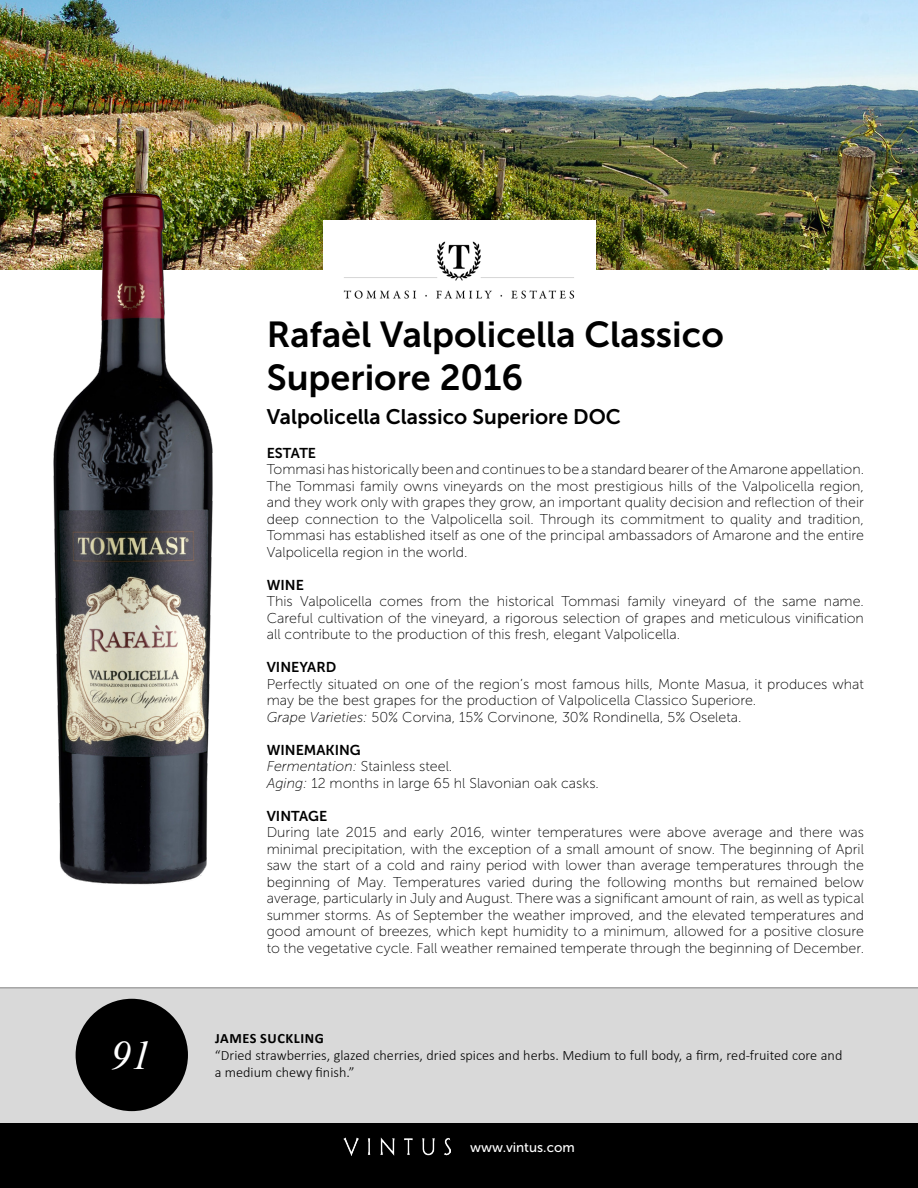
<style>
.page{position:relative;width:918px;height:1188px;background:#fff}
.page>*{position:absolute;margin:0;border:0;box-sizing:border-box;transform-origin:0 0}
.t1{font:italic 40.5px "Times New Roman";color:#fff}
.t2{font:36px/43.2px "Museo Sans 700";color:#000}
.t3{font:21px "Museo Sans 700";color:#000}
.t4{font:14.25px/16.5px "Museo Sans 100";color:#000;text-align:justify}
.t5{font:300 14.25px/17.1px "Calibri";color:#000}
.t6{font:14.25px "Museo Sans 700";color:#000}
.t7{font:700 14.25px "Calibri";letter-spacing:.04em;color:#000}
.t8{font:13.5px "Museo Sans 500";color:#fff}
.s1{font-style:italic}
</style>
<div class="page">
<img style="left:0;top:0;width:918px;height:270px">
<div style="left:0;top:1123px;width:918px;height:65px;background:#000"></div>
<img style="left:343px;top:1138px;width:108px;height:18px">
<div style="left:0;top:988px;width:918px;height:135px;background:#d9d9d9"></div>
<hr style="left:0;top:987px;width:918px;height:1px;background:#7e7e7e">
<img style="left:47px;top:189px;width:169px;height:696px">
<div style="left:76px;top:999px;width:112px;height:112px;background:#000;border-radius:50%"></div>
<div style="left:323px;top:220px;width:273px;height:100px;background:#fff"></div>
<img style="left:343px;top:241px;width:232px;height:58px">
<h1 class="t1" style="left:111px;top:1028px;width:42px">91</h1>
<h2 class="t2" style="left:267px;top:313px;width:459px">Rafaèl Valpolicella Classico<br>Superiore 2016</h2>
<h3 class="t3" style="left:267px;top:405px;width:356px">Valpolicella Classico Superiore DOC</h3>
<p class="t6" style="left:267px;top:445px;width:51px">ESTATE</p>
<p class="t4" style="left:267px;top:461px;width:599px">Tommasi has historically been and continues to be a standard bearer of the Amarone appellation.<br>The Tommasi family owns vineyards on the most prestigious hills of the Valpolicella region, and they work only with grapes they grow, an important quality decision and reflection of their deep connection to the Valpolicella soil. Through its commitment to quality and tradition, Tommasi has established itself as one of the principal ambassadors of Amarone and the entire Valpolicella region in the world.</p>
<p class="t6" style="left:267px;top:577px;width:39px">WINE</p>
<p class="t4" style="left:267px;top:593px;width:599px">This Valpolicella comes from the historical Tommasi family vineyard of the same name.<br>Careful cultivation of the vineyard, a rigorous selection of grapes and meticulous vinification all contribute to the production of this fresh, elegant Valpolicella.</p>
<p class="t6" style="left:267px;top:660px;width:71px">VINEYARD</p>
<p class="t4" style="left:267px;top:676px;width:599px;text-align:left">Perfectly situated on one of the region’s most famous hills, Monte Masua, it produces what may be the best grapes for the production of Valpolicella Classico Superiore.<br><span class="s1">Grape Varieties:</span> 50% Corvina, 15% Corvinone, 30% Rondinella, 5% Oseleta.</p>
<p class="t6" style="left:267px;top:742px;width:96px">WINEMAKING</p>
<p class="t4" style="left:267px;top:758px;width:334px"><span class="s1">Fermentation:</span> Stainless steel.<br><span class="s1">Aging:</span> 12 months in large 65 hl Slavonian oak casks.</p>
<p class="t6" style="left:267px;top:808px;width:62px">VINTAGE</p>
<p class="t4" style="left:267px;top:824px;width:599px">During late 2015 and early 2016, winter temperatures were above average and there was minimal precipitation, with the exception of a small amount of snow. The beginning of April saw the start of a cold and rainy period with lower than average temperatures through the beginning of May. Temperatures varied during the following months but remained below average, particularly in July and August. There was a significant amount of rain, as well as typical summer storms. As of September the weather improved, and the elevated temperatures and good amount of breezes, which kept humidity to a minimum, allowed for a positive closure to the vegetative cycle. Fall weather remained temperate through the beginning of December.</p>
<p class="t7" style="left:215px;top:1028px;width:110px">JAMES SUCKLING</p>
<p class="t5" style="left:215px;top:1047px;width:629px">“Dried strawberries, glazed cherries, dried spices and herbs. Medium to full body, a firm, red-fruited core and a medium chewy finish.”</p>
<p class="t8" style="left:470px;top:1140px;width:106px">www.vintus.com</p>
</div>
